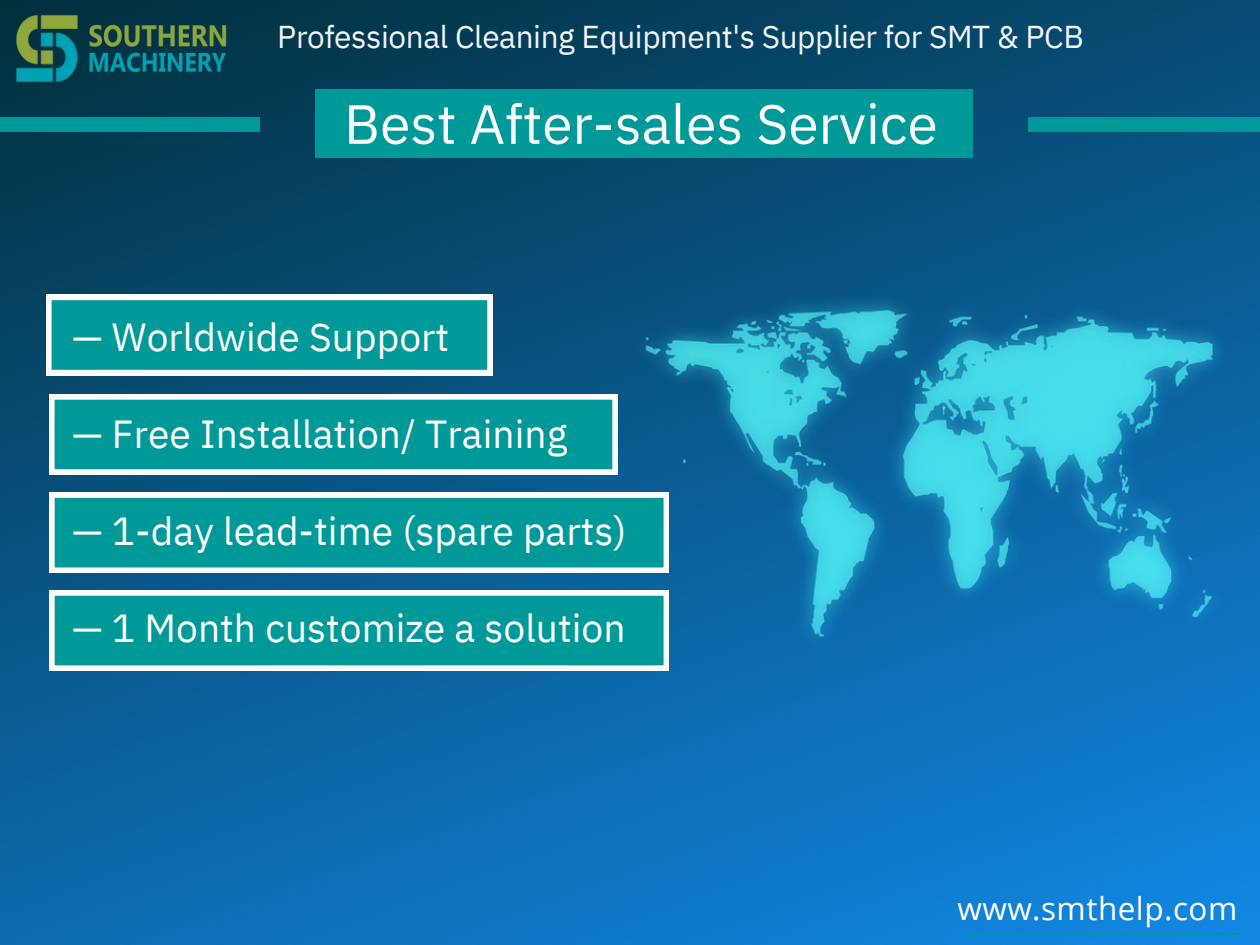
<style>
.page{position:relative;width:1260px;height:945px;background:#fff}
.page>*{position:absolute;margin:0;border:0;box-sizing:border-box;transform-origin:0 0}
.t1{font:55.12px "IBM Plex Sans";color:#fff}
.t2{font:39.02px "IBM Plex Sans";color:#fff}
.t3{font:31.5px "IBM Plex Sans";letter-spacing:-.015em;color:#f1f5fa}
.t4{font:31.5px "Open Sans";letter-spacing:.015em;color:#fff}
</style>
<div class="page">
<img style="left:0;top:0;width:1260px;height:945px">
<img style="left:0;top:1px;width:244px;height:93px">
<hr style="left:964px;top:934px;width:276px;height:1px;background:#099">
<div style="left:0;top:117px;width:259px;height:14px;background:#099"></div>
<div style="left:1028px;top:117px;width:232px;height:14px;background:#099"></div>
<div style="left:315px;top:89px;width:657px;height:68px;background:#099"></div>
<img style="left:618px;top:281px;width:623px;height:383px">
<svg style="left:46px;top:295px;width:447px;height:80px"></svg>
<svg style="left:49px;top:394px;width:569px;height:81px"></svg>
<svg style="left:49px;top:493px;width:620px;height:80px"></svg>
<svg style="left:49px;top:591px;width:620px;height:80px"></svg>
<p class="t3" style="left:277px;top:16px;width:808px">Professional Cleaning Equipment's Supplier for SMT &amp; PCB</p>
<h1 class="t1" style="left:344px;top:87px;width:595px">Best After-sales Service</h1>
<p class="t2" style="left:72px;top:311px;width:379px">— Worldwide Support</p>
<p class="t2" style="left:72px;top:408px;width:497px">— Free Installation/ Training</p>
<p class="t2" style="left:72px;top:505px;width:556px">— 1-day lead-time (spare parts)</p>
<p class="t2" style="left:72px;top:602px;width:555px">— 1 Month customize a solution</p>
<p class="t4" style="left:957px;top:886px;width:281px">www.smthelp.com</p>
</div>
